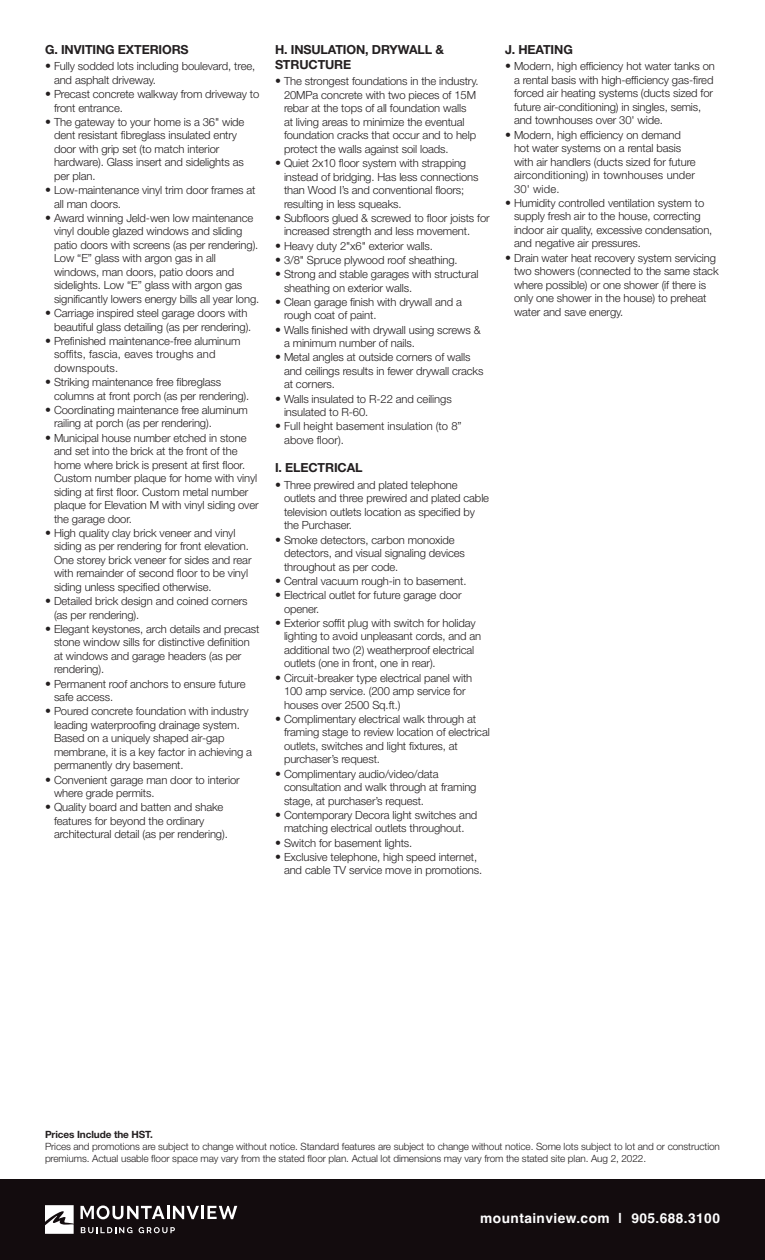
<style>
.page{position:relative;width:765px;height:1260px;background:#fff}
.page>*{position:absolute;margin:0;border:0;box-sizing:border-box;transform-origin:0 0}
.t1{font:700 13.75px "Helvetica";letter-spacing:.03em;color:#fff}
.t2{font:700 12.5px/15px "Helvetica Neue LT Std";letter-spacing:-.01em;color:#231f20}
.t3{font:300 11.25px/13.5px "Helvetica Neue LT Std";letter-spacing:-.01em;color:#231f20}
.t4{font:300 10px/12px "Helvetica Neue LT Std";letter-spacing:-.01em;color:#231f20}
.t5{font:700 10px "Helvetica Neue LT Std";letter-spacing:-.01em;color:#231f20}
.s1{font-weight:400;font-size:11.88px}
</style>
<div class="page">
<div style="left:0;top:1179px;width:765px;height:81px;background:#130c0e"></div>
<svg style="left:81px;top:1227px;width:51px;height:6px"></svg>
<svg style="left:139px;top:1227px;width:36px;height:6px"></svg>
<svg style="left:45px;top:1205px;width:29px;height:29px"></svg>
<svg style="left:80px;top:1206px;width:157px;height:13px"></svg>
<p class="t2" style="left:45px;top:42px;width:145px">G. INVITING EXTERIORS</p>
<p class="t3" style="left:54px;top:59px;width:203px;text-indent:-9px"><span class="s1">•</span> Fully sodded lots including boulevard, tree, and asphalt driveway.</p>
<p class="t3" style="left:54px;top:87px;width:207px;text-indent:-9px"><span class="s1">•</span> Precast concrete walkway from driveway to front entrance.</p>
<p class="t3" style="left:54px;top:115px;width:192px;text-indent:-9px"><span class="s1">•</span> The gateway to your home is a 36" wide dent resistant fibreglass insulated entry door with grip set (to match interior hardware). Glass insert and sidelights as per plan.</p>
<p class="t3" style="left:54px;top:183px;width:203px;text-indent:-9px"><span class="s1">•</span> Low-maintenance vinyl trim door frames at all man doors.</p>
<p class="t3" style="left:54px;top:211px;width:207px;text-indent:-9px"><span class="s1">•</span> Award winning Jeld-wen low maintenance vinyl double glazed windows and sliding patio doors with screens (as per rendering).<br>Low “E” glass with argon gas in all windows, man doors, patio doors and sidelights. Low “E” glass with argon gas significantly lowers energy bills all year long.</p>
<p class="t3" style="left:54px;top:306px;width:199px;text-indent:-9px"><span class="s1">•</span> Carriage inspired steel garage doors with beautiful glass detailing (as per rendering).</p>
<p class="t3" style="left:54px;top:334px;width:188px;text-indent:-9px"><span class="s1">•</span> Prefinished maintenance-free aluminum soffits, fascia, eaves troughs and downspouts.</p>
<p class="t3" style="left:54px;top:375px;width:197px;text-indent:-9px"><span class="s1">•</span> Striking maintenance free fibreglass columns at front porch (as per rendering).</p>
<p class="t3" style="left:54px;top:403px;width:196px;text-indent:-9px"><span class="s1">•</span> Coordinating maintenance free aluminum railing at porch (as per rendering).</p>
<p class="t3" style="left:54px;top:431px;width:206px;text-indent:-9px"><span class="s1">•</span> Municipal house number etched in stone and set into the brick at the front of the home where brick is present at first floor.<br>Custom number plaque for home with vinyl siding at first floor. Custom metal number plaque for Elevation M with vinyl siding over the garage door.</p>
<p class="t3" style="left:54px;top:526px;width:199px;text-indent:-9px"><span class="s1">•</span> High quality clay brick veneer and vinyl siding as per rendering for front elevation.<br>One storey brick veneer for sides and rear with remainder of second floor to be vinyl siding unless specified otherwise.</p>
<p class="t3" style="left:54px;top:594px;width:195px;text-indent:-9px"><span class="s1">•</span> Detailed brick design and coined corners (as per rendering).</p>
<p class="t3" style="left:54px;top:622px;width:207px;text-indent:-9px"><span class="s1">•</span> Elegant keystones, arch details and precast stone window sills for distinctive definition at windows and garage headers (as per rendering).</p>
<p class="t3" style="left:54px;top:677px;width:193px;text-indent:-9px"><span class="s1">•</span> Permanent roof anchors to ensure future safe access.</p>
<p class="t3" style="left:54px;top:704px;width:200px;text-indent:-9px"><span class="s1">•</span> Poured concrete foundation with industry leading waterproofing drainage system.<br>Based on a uniquely shaped air-gap membrane, it is a key factor in achieving a permanently dry basement.</p>
<p class="t3" style="left:54px;top:773px;width:187px;text-indent:-9px"><span class="s1">•</span> Convenient garage man door to interior where grade permits.</p>
<p class="t3" style="left:54px;top:800px;width:175px;text-indent:-9px"><span class="s1">•</span> Quality board and batten and shake features for beyond the ordinary architectural detail (as per rendering).</p>
<p class="t2" style="left:275px;top:42px;width:171px">H. INSULATION, DRYWALL &amp;<br>STRUCTURE</p>
<p class="t3" style="left:284px;top:74px;width:196px;text-indent:-9px"><span class="s1">•</span> The strongest foundations in the industry.<br>20MPa concrete with two pieces of 15M rebar at the tops of all foundation walls<br>at living areas to minimize the eventual foundation cracks that occur and to help protect the walls against soil loads.</p>
<p class="t3" style="left:284px;top:156px;width:196px;text-indent:-9px"><span class="s1">•</span> Quiet 2x10 floor system with strapping instead of bridging. Has less connections than Wood I’s and conventional floors; resulting in less squeaks.</p>
<p class="t3" style="left:284px;top:211px;width:207px;text-indent:-9px"><span class="s1">•</span> Subfloors glued &amp; screwed to floor joists for increased strength and less movement.</p>
<p class="t3" style="left:275px;top:239px;width:160px"><span class="s1">•</span> Heavy duty 2"x6" exterior walls.</p>
<p class="t3" style="left:275px;top:253px;width:184px"><span class="s1">•</span> 3/8" Spruce plywood roof sheathing.</p>
<p class="t3" style="left:284px;top:267px;width:196px;text-indent:-9px"><span class="s1">•</span> Strong and stable garages with structural sheathing on exterior walls.</p>
<p class="t3" style="left:284px;top:295px;width:180px;text-indent:-9px"><span class="s1">•</span> Clean garage finish with drywall and a rough coat of paint.</p>
<p class="t3" style="left:284px;top:323px;width:198px;text-indent:-9px"><span class="s1">•</span> Walls finished with drywall using screws &amp; a minimum number of nails.</p>
<p class="t3" style="left:284px;top:350px;width:201px;text-indent:-9px"><span class="s1">•</span> Metal angles at outside corners of walls and ceilings results in fewer drywall cracks at corners.</p>
<p class="t3" style="left:284px;top:392px;width:169px;text-indent:-9px"><span class="s1">•</span> Walls insulated to R-22 and ceilings insulated to R-60.</p>
<p class="t3" style="left:284px;top:419px;width:179px;text-indent:-9px"><span class="s1">•</span> Full height basement insulation (to 8” above floor).</p>
<p class="t2" style="left:275px;top:460px;width:89px">I. ELECTRICAL</p>
<p class="t3" style="left:284px;top:478px;width:207px;text-indent:-9px"><span class="s1">•</span> Three prewired and plated telephone outlets and three prewired and plated cable television outlets location as specified by the Purchaser.</p>
<p class="t3" style="left:284px;top:533px;width:182px;text-indent:-9px"><span class="s1">•</span> Smoke detectors, carbon monoxide detectors, and visual signaling devices throughout as per code.</p>
<p class="t3" style="left:275px;top:574px;width:193px"><span class="s1">•</span> Central vacuum rough-in to basement.</p>
<p class="t3" style="left:284px;top:588px;width:179px;text-indent:-9px"><span class="s1">•</span> Electrical outlet for future garage door opener.</p>
<p class="t3" style="left:284px;top:616px;width:199px;text-indent:-9px"><span class="s1">•</span> Exterior soffit plug with switch for holiday lighting to avoid unpleasant cords, and an additional two (2) weatherproof electrical outlets (one in front, one in rear).</p>
<p class="t3" style="left:284px;top:671px;width:190px;text-indent:-9px"><span class="s1">•</span> Circuit-breaker type electrical panel with<br>100 amp service. (200 amp service for houses over 2500 Sq.ft.)</p>
<p class="t3" style="left:284px;top:712px;width:207px;text-indent:-9px"><span class="s1">•</span> Complimentary electrical walk through at framing stage to review location of electrical outlets, switches and light fixtures, at purchaser’s request.</p>
<p class="t3" style="left:284px;top:767px;width:194px;text-indent:-9px"><span class="s1">•</span> Complimentary audio/video/data consultation and walk through at framing stage, at purchaser’s request.</p>
<p class="t3" style="left:275px;top:808px;width:204px;text-align:center"><span class="s1">•</span> Contemporary Decora light switches and matching electrical outlets throughout.</p>
<p class="t3" style="left:275px;top:836px;width:139px"><span class="s1">•</span> Switch for basement lights.</p>
<p class="t3" style="left:284px;top:850px;width:200px;text-indent:-9px"><span class="s1">•</span> Exclusive telephone, high speed internet, and cable TV service move in promotions.</p>
<p class="t2" style="left:505px;top:42px;width:69px">J. HEATING</p>
<p class="t3" style="left:514px;top:59px;width:202px;text-indent:-9px"><span class="s1">•</span> Modern, high efficiency hot water tanks on a rental basis with high-efficiency gas-fired forced air heating systems (ducts sized for future air-conditioning) in singles, semis, and townhouses over 30' wide.</p>
<p class="t3" style="left:514px;top:128px;width:183px;text-indent:-9px"><span class="s1">•</span> Modern, high efficiency on demand hot water systems on a rental basis with air handlers (ducts sized for future airconditioning) in townhouses under<br>30' wide.</p>
<p class="t3" style="left:514px;top:196px;width:200px;text-indent:-9px"><span class="s1">•</span> Humidity controlled ventilation system to supply fresh air to the house, correcting indoor air quality, excessive condensation, and negative air pressures.</p>
<p class="t3" style="left:514px;top:251px;width:206px;text-indent:-9px"><span class="s1">•</span> Drain water heat recovery system servicing two showers (connected to the same stack where possible) or one shower (if there is only one shower in the house) to preheat water and save energy.</p>
<p class="t5" style="left:45px;top:1128px;width:109px">Prices Include the HST.</p>
<p class="t4" style="left:45px;top:1140px;width:676px">Prices and promotions are subject to change without notice. Standard features are subject to change without notice. Some lots subject to lot and or construction premiums. Actual usable floor space may vary from the stated floor plan. Actual lot dimensions may vary from the stated site plan. Aug 2, 2022.</p>
<p class="t1" style="left:480px;top:1209px;width:241px">mountainview.com | 905.688.3100</p>
</div>
